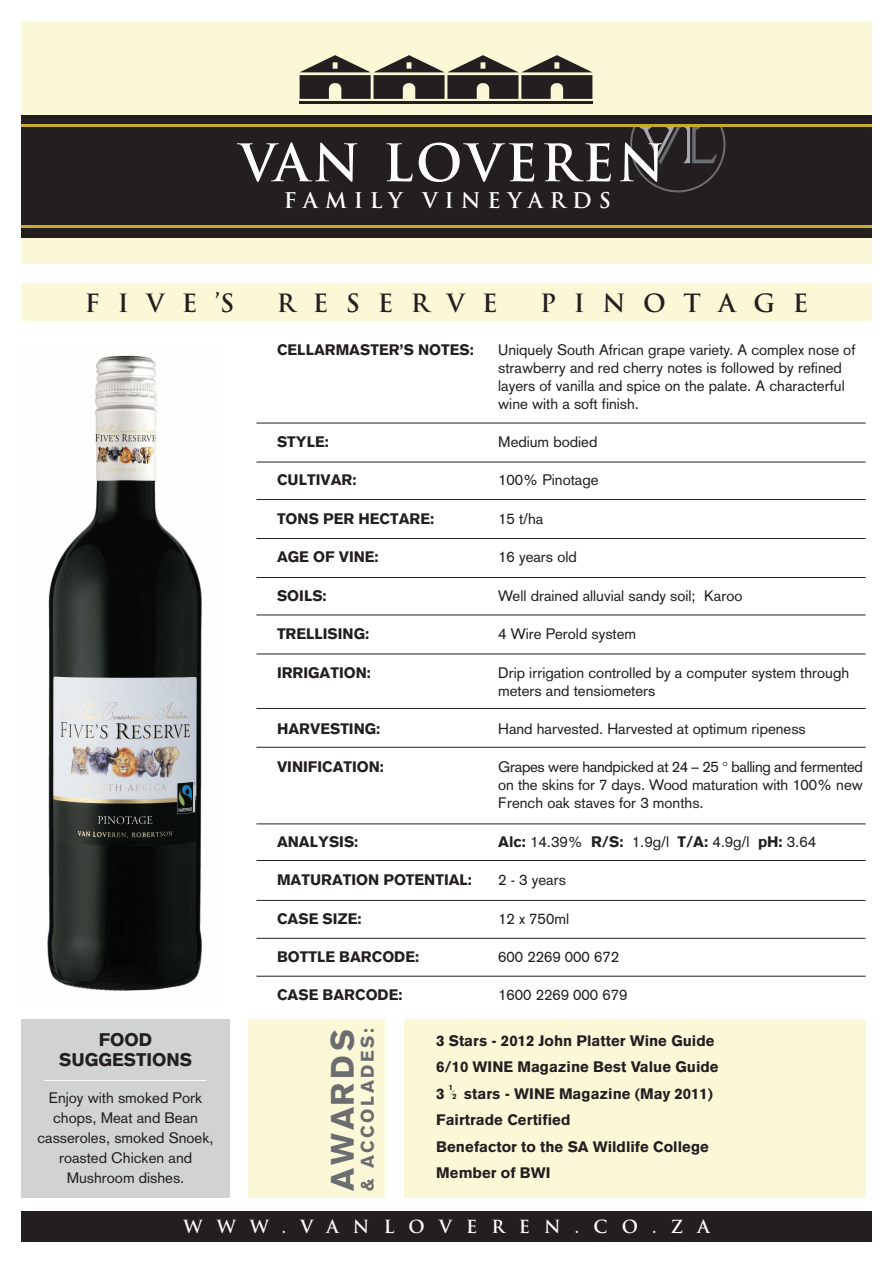
<style>
.page{position:relative;width:893px;height:1263px;background:#fff}
.page>*{position:absolute;margin:0;border:0;box-sizing:border-box;transform-origin:0 0}
.t1{font:700 50.25px "Trajan";letter-spacing:.07em;color:#fff}
.t2{font:900 31.95px "Akzidenz Grotesk";letter-spacing:.085em;color:#6c6d70}
.t3{font:700 24.45px "Trajan";letter-spacing:.72em;color:#231f20}
.t4{font:700 21.15px "Trajan";letter-spacing:.32em;color:#fff}
.t5{font:900 18px/20px "Akzidenz Grotesk";color:#231f20;text-align:center}
.t6{font:900 18px "Akzidenz Grotesk";letter-spacing:.14em;color:#6c6d70}
.t7{font:700 17.55px "Trajan";letter-spacing:.81em;color:#fff}
.t8{font:15px/18px "Akzidenz Grotesk";color:#231f20}
.t9{font:900 15px/26.5px "Akzidenz Grotesk";color:#231f20}
.t10{font:900 7.5px "Akzidenz Grotesk";color:#231f20}
.s1{font-weight:900}
.s2{font-size:7.5px}
</style>
<div class="page">
<div style="left:21px;top:21px;width:851px;height:243px;background:#fbf8d8"></div>
<div style="left:21px;top:115px;width:851px;height:122px;background:#231f20"></div>
<hr style="left:21px;top:225px;width:851px;height:3px;background:#c7ac2c">
<hr style="left:21px;top:125px;width:851px;height:2px;background:#c7ac2c">
<svg style="left:299px;top:55px;width:293px;height:44px"></svg>
<hr style="left:299px;top:102px;width:293px;height:2px;background:#231f20">
<svg style="left:630px;top:127px;width:95px;height:65px"></svg>
<img style="left:47px;top:355px;width:155px;height:636px">
<div style="left:21px;top:283px;width:851px;height:38px;background:#fbf8d8"></div>
<div style="left:21px;top:1211px;width:851px;height:31px;background:#231f20"></div>
<div style="left:21px;top:1019px;width:209px;height:179px;background:#d1d2d4"></div>
<hr style="left:44px;top:1080px;width:163px;height:1px;background:#fff">
<div style="left:248px;top:1019px;width:137px;height:179px;background:#fbf8d8"></div>
<hr style="left:256px;top:423px;width:609px;height:1px;background:#231f20">
<hr style="left:256px;top:462px;width:609px;height:1px;background:#231f20">
<hr style="left:256px;top:499px;width:609px;height:1px;background:#231f20">
<hr style="left:256px;top:538px;width:609px;height:1px;background:#231f20">
<hr style="left:256px;top:577px;width:609px;height:1px;background:#231f20">
<hr style="left:256px;top:615px;width:609px;height:1px;background:#231f20">
<hr style="left:256px;top:654px;width:609px;height:1px;background:#231f20">
<hr style="left:256px;top:708px;width:609px;height:1px;background:#231f20">
<hr style="left:256px;top:747px;width:609px;height:1px;background:#231f20">
<hr style="left:256px;top:824px;width:609px;height:1px;background:#231f20">
<hr style="left:256px;top:938px;width:609px;height:1px;background:#231f20">
<hr style="left:256px;top:976px;width:609px;height:1px;background:#231f20">
<div style="left:404px;top:1019px;width:461px;height:179px;background:#fbf8d8"></div>
<hr style="left:256px;top:860px;width:609px;height:1px;background:#231f20">
<hr style="left:256px;top:900px;width:609px;height:1px;background:#231f20">
<h1 class="t1" style="left:240px;top:134px;width:427px">VAN LOVEREN</h1>
<h3 class="t4" style="left:284px;top:189px;width:329px">FAMILY VINEYARDS</h3>
<h3 class="t3" style="left:85px;top:289px;width:151px">FIVE’S</h3>
<h3 class="t3" style="left:277px;top:289px;width:223px">RESERVE</h3>
<h3 class="t3" style="left:540px;top:289px;width:270px">PINOTAGE</h3>
<p class="t5" style="left:59px;top:1031px;width:135px">FOOD<br>SUGGESTIONS</p>
<p class="t8" style="left:37px;top:1089px;width:178px;line-height:20px;text-align:center">Enjoy with smoked Pork chops, Meat and Bean casseroles, smoked Snoek, roasted Chicken and<br>Mushroom dishes.</p>
<p class="t9" style="left:277px;top:337px;width:198px">CELLARMASTER’S NOTES:</p>
<p class="t8" style="left:498px;top:342px;width:359px">Uniquely South African grape variety. A complex nose of strawberry and red cherry notes is followed by refined layers of vanilla and spice on the palate. A characterful wine with a soft finish.</p>
<p class="t9" style="left:277px;top:430px;width:53px">STYLE:</p>
<p class="t8" style="left:498px;top:434px;width:101px">Medium bodied</p>
<p class="t9" style="left:277px;top:468px;width:81px">CULTIVAR:</p>
<p class="t8" style="left:498px;top:473px;width:102px">100% Pinotage</p>
<p class="t9" style="left:277px;top:507px;width:159px">TONS PER HECTARE:</p>
<p class="t8" style="left:498px;top:511px;width:47px">15 t/ha</p>
<p class="t9" style="left:277px;top:545px;width:103px">AGE OF VINE:</p>
<p class="t8" style="left:498px;top:550px;width:80px">16 years old</p>
<p class="t9" style="left:277px;top:583px;width:51px">SOILS:</p>
<p class="t8" style="left:498px;top:588px;width:246px">Well drained alluvial sandy soil; Karoo</p>
<p class="t9" style="left:277px;top:622px;width:94px">TRELLISING:</p>
<p class="t8" style="left:498px;top:626px;width:140px">4 Wire Perold system</p>
<p class="t9" style="left:277px;top:660px;width:95px">IRRIGATION:</p>
<p class="t8" style="left:498px;top:665px;width:352px">Drip irrigation controlled by a computer system through meters and tensiometers</p>
<p class="t9" style="left:277px;top:717px;width:105px">HARVESTING:</p>
<p class="t8" style="left:498px;top:721px;width:309px">Hand harvested. Harvested at optimum ripeness</p>
<p class="t9" style="left:277px;top:755px;width:109px">VINIFICATION:</p>
<p class="t8" style="left:498px;top:760px;width:366px;text-align:justify">Grapes were handpicked at 24 – 25 balling and fermented on the skins for 7 days. Wood maturation with 100% new French oak staves for 3 months.</p>
<p class="t9" style="left:277px;top:829px;width:83px">ANALYSIS:</p>
<p class="t8" style="left:498px;top:834px;width:319px"><span class="s1">Alc:</span> 14.39% <span class="s1">R/S:</span> 1.9g/l <span class="s1">T/A:</span> 4.9g/l <span class="s1">pH:</span> 3.64</p>
<p class="t9" style="left:277px;top:868px;width:197px">MATURATION POTENTIAL:</p>
<p class="t8" style="left:498px;top:873px;width:69px">2 - 3 years</p>
<p class="t9" style="left:277px;top:906px;width:86px">CASE SIZE:</p>
<p class="t8" style="left:498px;top:911px;width:72px">12 x 750ml</p>
<p class="t9" style="left:277px;top:945px;width:144px">BOTTLE BARCODE:</p>
<p class="t8" style="left:498px;top:949px;width:122px">600 2269 000 672</p>
<p class="t9" style="left:277px;top:983px;width:127px">CASE BARCODE:</p>
<p class="t8" style="left:498px;top:988px;width:131px">1600 2269 000 679</p>
<p class="t9" style="left:436px;top:1029px;width:284px">3 Stars - 2012 John Platter Wine Guide<br>6/10 WINE Magazine Best Value Guide<br>3</p>
<h2 class="t2" style="left:331px;top:1191px;width:163px;rotate:-90deg">AWARDS</h2>
<p class="t6" style="left:361px;top:1191px;width:164px;rotate:-90deg">&amp; ACCOLADES:</p>
<p class="t10" style="left:449px;top:1085px;width:6px">1</p>
<p class="t9" style="left:436px;top:1082px;width:278px;text-indent:16px"><span class="s2">2</span> stars - WINE Magazine (May 2011)<br>Fairtrade Certified<br>Benefactor to the SA Wildlife College<br>Member of BWI</p>
<p class="t7" style="left:183px;top:1217px;width:528px">WWW.VANLOVEREN.CO.ZA</p>
</div>
